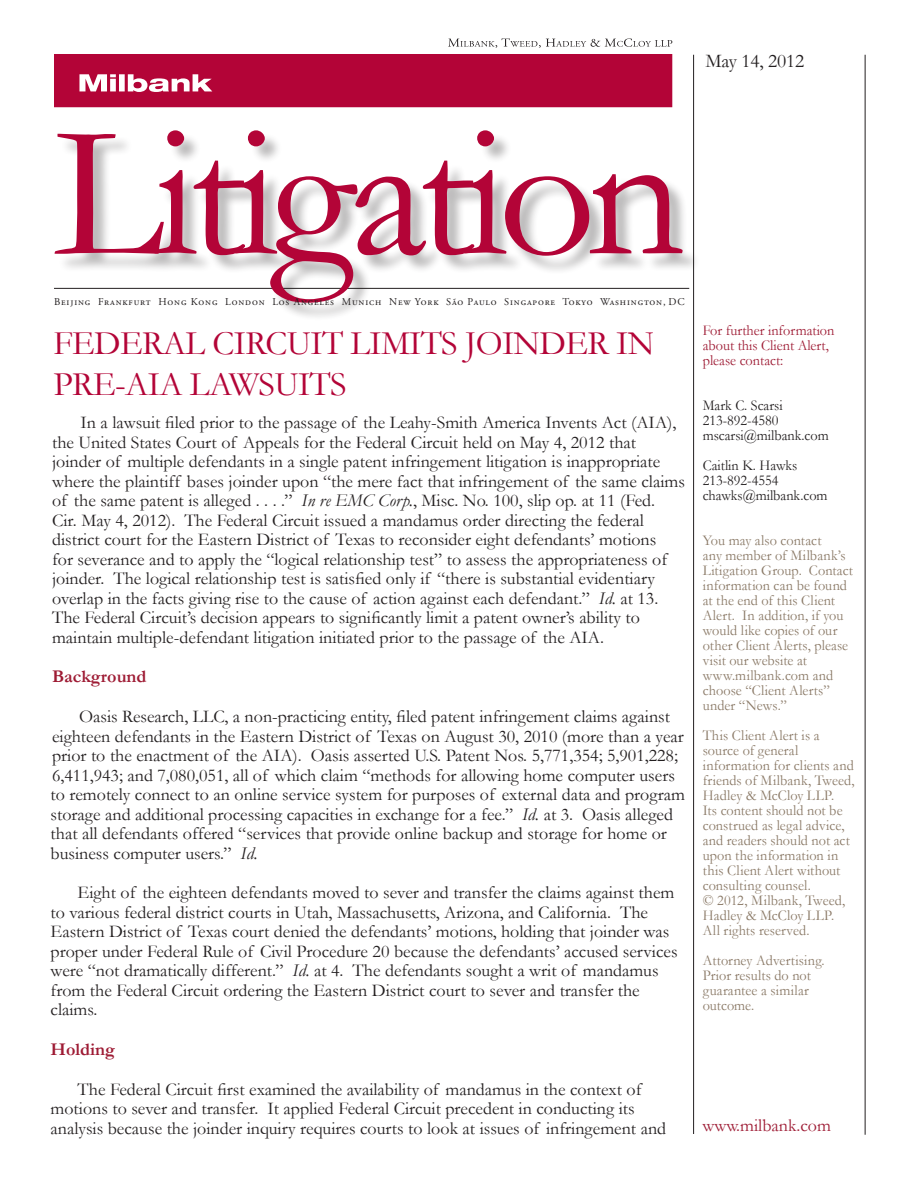
<style>
.page{position:relative;width:918px;height:1188px;background:#fff}
.page>*{position:absolute;margin:0;border:0;box-sizing:border-box;transform-origin:0 0}
.t1{font:192px "Garamond";letter-spacing:-.05em;color:#b30437}
.t2{font:34.5px/41.4px "Garamond";letter-spacing:-.02em;color:#b30437}
.t3{font:19.5px "Garamond";letter-spacing:-.01em;color:#231f20}
.t4{font:18px/19.5px "Garamond";color:#231f20}
.t5{font:700 18px "Garamond";color:#9e1b34}
.DISCLAIMER{font:18px "Garamond";color:#9e1b34}
.t6{font:15px/15px "Garamond";letter-spacing:.005em;color:#8a7966;scale:.95 1}
.t7{font:15px "Garamond";color:#231f20;scale:.95 1}
.t8{font:15px/15px "Garamond";color:#9e1b34;scale:.95 1}
.t9{font:10.35px "Adobe Garamond Pro";letter-spacing:.08em;color:#231f20}
.s1{font-style:italic}
</style>
<div class="page">
<div style="left:54px;top:54px;width:618px;height:53px;background:#b30437"></div>
<svg style="left:448px;top:38px;width:224px;height:10px"></svg>
<hr style="left:693px;top:55px;width:1px;height:1079px;background:#231f20">
<hr style="left:865px;top:55px;width:1px;height:1080px;background:#231f20">
<hr style="left:54px;top:288px;width:635px;height:1px;background:#231f20">
<div style="left:58px;top:133px;width:643px;height:188px;background:#231f20;opacity:.3"></div>
<svg style="left:79px;top:74px;width:133px;height:18px"></svg>
<p class="t3" style="left:705px;top:48px;width:100px">May 14, 2012</p>
<p class="t1" style="left:54px;top:64px;width:632px">Litigation</p>
<p class="t9" style="left:54px;top:295px;width:632px">Beijing Frankfurt Hong Kong London Los Angeles Munich New York São Paulo Singapore Tokyo Washington, DC</p>
<p class="t2" style="left:54px;top:321px;width:602px">FEDERAL CIRCUIT LIMITS JOINDER IN<br>PRE-AIA LAWSUITS</p>
<p class="t4" style="left:52px;top:412px;width:634px;text-indent:28px">In a lawsuit filed prior to the passage of the Leahy-Smith America Invents Act (AIA), the United States Court of Appeals for the Federal Circuit held on May 4, 2012 that joinder of multiple defendants in a single patent infringement litigation is inappropriate where the plaintiff bases joinder upon “the mere fact that infringement of the same claims of the same patent is alleged . . . .” <span class="s1">In re EMC Corp.</span>, Misc. No. 100, slip op. at 11 (Fed.<br>Cir. May 4, 2012). The Federal Circuit issued a mandamus order directing the federal district court for the Eastern District of Texas to reconsider eight defendants’ motions<br>for severance and to apply the “logical relationship test” to assess the appropriateness of joinder. The logical relationship test is satisfied only if “there is substantial evidentiary overlap in the facts giving rise to the cause of action against each defendant.” <span class="s1">Id.</span> at 13.<br>The Federal Circuit’s decision appears to significantly limit a patent owner’s ability to maintain multiple-defendant litigation initiated prior to the passage of the AIA.</p>
<p class="t5" style="left:52px;top:664px;width:96px">Background</p>
<p class="t4" style="left:51px;top:706px;width:636px;text-indent:28px">Oasis Research, LLC, a non-practicing entity, filed patent infringement claims against eighteen defendants in the Eastern District of Texas on August 30, 2010 (more than a year prior to the enactment of the AIA). Oasis asserted U.S. Patent Nos. 5,771,354; 5,901,228; 6,411,943; and 7,080,051, all of which claim “methods for allowing home computer users to remotely connect to an online service system for purposes of external data and program storage and additional processing capacities in exchange for a fee.” <span class="s1">Id.</span> at 3. Oasis alleged that all defendants offered “services that provide online backup and storage for home or business computer users.” <span class="s1">Id.</span></p>
<p class="t4" style="left:51px;top:883px;width:629px;text-indent:27px">Eight of the eighteen defendants moved to sever and transfer the claims against them to various federal district courts in Utah, Massachusetts, Arizona, and California. The Eastern District of Texas court denied the defendants’ motions, holding that joinder was proper under Federal Rule of Civil Procedure 20 because the defendants’ accused services were “not dramatically different.” <span class="s1">Id.</span> at 4. The defendants sought a writ of mandamus from the Federal Circuit ordering the Eastern District court to sever and transfer the claims.</p>
<p class="t5" style="left:51px;top:1037px;width:66px">Holding</p>
<p class="t4" style="left:51px;top:1079px;width:617px;text-indent:27px">The Federal Circuit first examined the availability of mandamus in the context of motions to sever and transfer. It applied Federal Circuit precedent in conducting its analysis because the joinder inquiry requires courts to look at issues of infringement and</p>
<p class="t8" style="left:703px;top:322px;width:140px">For further information about this Client Alert, please contact:</p>
<p class="t7" style="left:703px;top:395px;width:86px">Mark C. Scarsi</p>
<p class="t7" style="left:703px;top:410px;width:81px">213-892-4580</p>
<p class="t7" style="left:703px;top:425px;width:134px">mscarsi@milbank.com</p>
<p class="t7" style="left:703px;top:455px;width:101px">Caitlin K. Hawks</p>
<p class="t7" style="left:703px;top:470px;width:81px">213-892-4554</p>
<p class="t7" style="left:703px;top:485px;width:133px">chawks@milbank.com</p>
<p class="t6" style="left:703px;top:532px;width:160px">You may also contact<br>any member of Milbank’s<br>Litigation Group. Contact information can be found at the end of this Client<br>Alert. In addition, if you would like copies of our other Client Alerts, please visit our website at www.milbank.com and choose “Client Alerts” under “News.”</p>
<p class="t6" style="left:703px;top:727px;width:161px">This Client Alert is a source of general information for clients and friends of Milbank, Tweed,<br>Hadley &amp; McCloy LLP.<br>Its content should not be construed as legal advice, and readers should not act upon the information in this Client Alert without consulting counsel.<br>© 2012, Milbank, Tweed,<br>Hadley &amp; McCloy LLP.<br>All rights reserved.</p>
<p class="t6" style="left:703px;top:952px;width:130px">Attorney Advertising.</p>
<p class="t6" style="left:703px;top:967px;width:115px">Prior results do not guarantee a similar outcome.</p>
<p class="DISCLAIMER" style="left:702px;top:1113px;width:130px">www.milbank.com</p>
</div>
